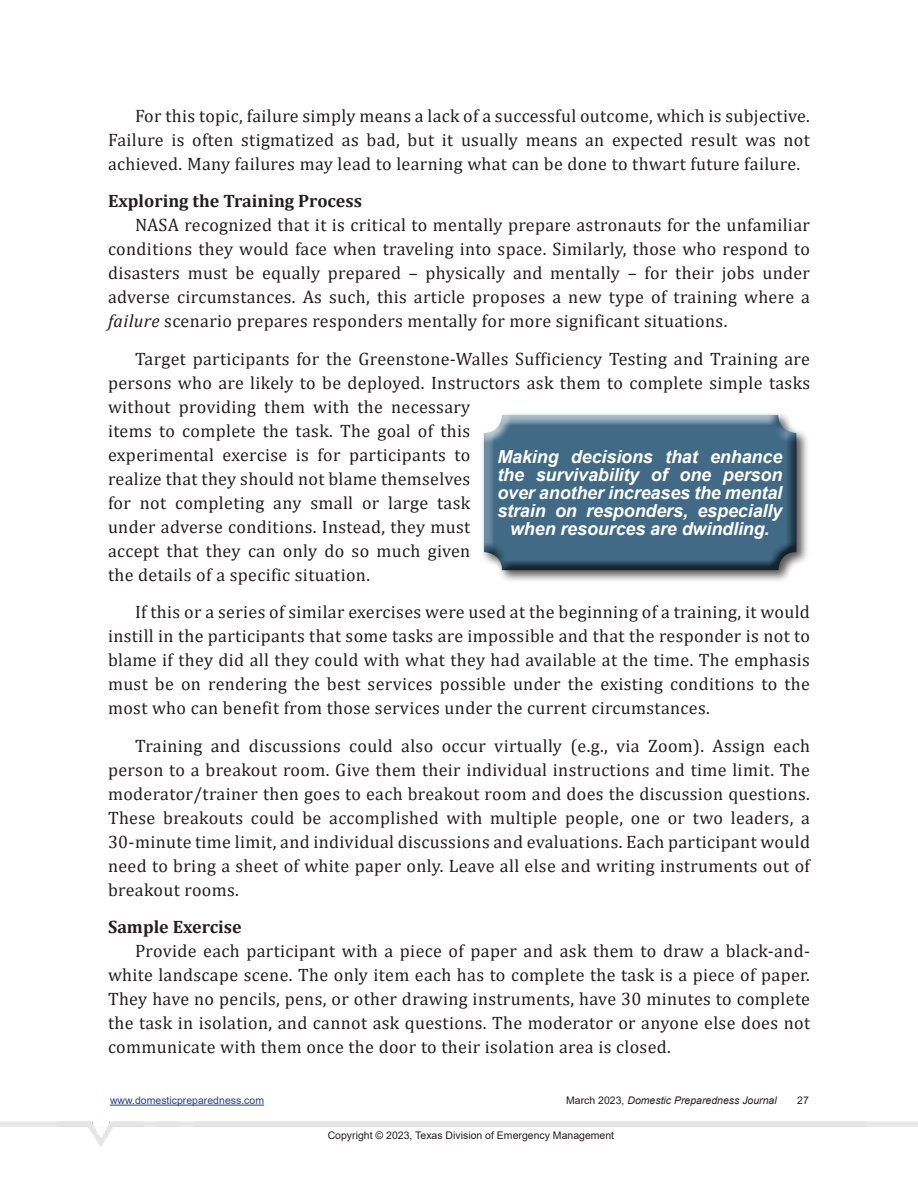
<style>
.page{position:relative;width:918px;height:1188px;background:#fff}
.page>*{position:absolute;margin:0;border:0;box-sizing:border-box;transform-origin:0 0}
.t1{font:18px/24px "Cambria";letter-spacing:.02em;color:#231f20;text-align:justify}
.t2{font:italic 700 18px/18px "Arial";letter-spacing:-.005em;color:#fff;text-align:center}
.t3{font:700 18px "Cambria";color:#231f20}
.t4{font:10.5px "Arial";color:#231f20}
.t5{font:italic 10.5px "Arial";color:#231f20}
.t6{font:10.5px "Arial";color:#253f8e}
.s1{font-style:italic}
.s2{font-style:normal}
</style>
<div class="page">
<img style="left:0;top:1121px;width:918px;height:26px">
<hr style="left:110px;top:1105px;width:154px;height:1px;background:#253f8e">
<div style="left:480px;top:411px;width:330px;height:173px;background:#231f20;opacity:.75"></div>
<div style="left:481px;top:412px;width:326px;height:159px;background:#231f20;opacity:.75"></div>
<p class="t1" style="left:108px;top:104px;width:703px;text-indent:27px">For this topic, failure simply means a lack of a successful outcome, which is subjective.<br>Failure is often stigmatized as bad, but it usually means an expected result was not achieved. Many failures may lead to learning what can be done to thwart future failure.</p>
<p class="t3" style="left:108px;top:189px;width:256px">Exploring the Training Process</p>
<p class="t1" style="left:108px;top:213px;width:704px;text-indent:27px">NASA recognized that it is critical to mentally prepare astronauts for the unfamiliar conditions they would face when traveling into space. Similarly, those who respond to disasters must be equally prepared – physically and mentally – for their jobs under adverse circumstances. As such, this article proposes a new type of training where a <span class="s1">failure</span> scenario prepares responders mentally for more significant situations.</p>
<p class="t1" style="left:108px;top:347px;width:704px;text-align:left;text-indent:27px">Target participants for the Greenstone-Walles Sufficiency Testing and Training are persons who are likely to be deployed. Instructors ask them to complete simple tasks without providing them with the necessary<br>items to complete the task. The goal of this<br>experimental exercise is for participants to<br>realize that they should not blame themselves<br>for not completing any small or large task<br>under adverse conditions. Instead, they must<br>accept that they can only do so much given<br>the details of a specific situation.</p>
<p class="t1" style="left:108px;top:600px;width:704px;text-indent:27px">If this or a series of similar exercises were used at the beginning of a training, it would instill in the participants that some tasks are impossible and that the responder is not to blame if they did all they could with what they had available at the time. The emphasis must be on rendering the best services possible under the existing conditions to the most who can benefit from those services under the current circumstances.</p>
<p class="t1" style="left:108px;top:734px;width:704px;text-indent:27px">Training and discussions could also occur virtually (e.g., via Zoom). Assign each person to a breakout room. Give them their individual instructions and time limit. The moderator/trainer then goes to each breakout room and does the discussion questions.<br>These breakouts could be accomplished with multiple people, one or two leaders, a 30-minute time limit, and individual discussions and evaluations. Each participant would need to bring a sheet of white paper only. Leave all else and writing instruments out of breakout rooms.</p>
<p class="t3" style="left:108px;top:914px;width:135px">Sample Exercise</p>
<p class="t1" style="left:108px;top:939px;width:704px;text-indent:27px">Provide each participant with a piece of paper and ask them to draw a black-and&shy;white landscape scene. The only item each has to complete the task is a piece of paper.<br>They have no pencils, pens, or other drawing instruments, have 30 minutes to complete the task in isolation, and cannot ask questions. The moderator or anyone else does not communicate with them once the door to their isolation area is closed.</p>
<p class="t2" style="left:497px;top:448px;width:287px">Making decisions that enhance the survivability of one person over another increases the mental strain on responders, especially when resources are dwindling.</p>
<p class="t6" style="left:110px;top:1093px;width:156px">www.domesticpreparedness.com</p>
<p class="t5" style="left:566px;top:1094px;width:212px"><span class="s2">March 2023,</span> Domestic Preparedness Journal</p>
<p class="t4" style="left:797px;top:1093px;width:13px">27</p>
<p class="t4" style="left:328px;top:1128px;width:288px">Copyright © 2023, Texas Division of Emergency Management</p>
</div>
